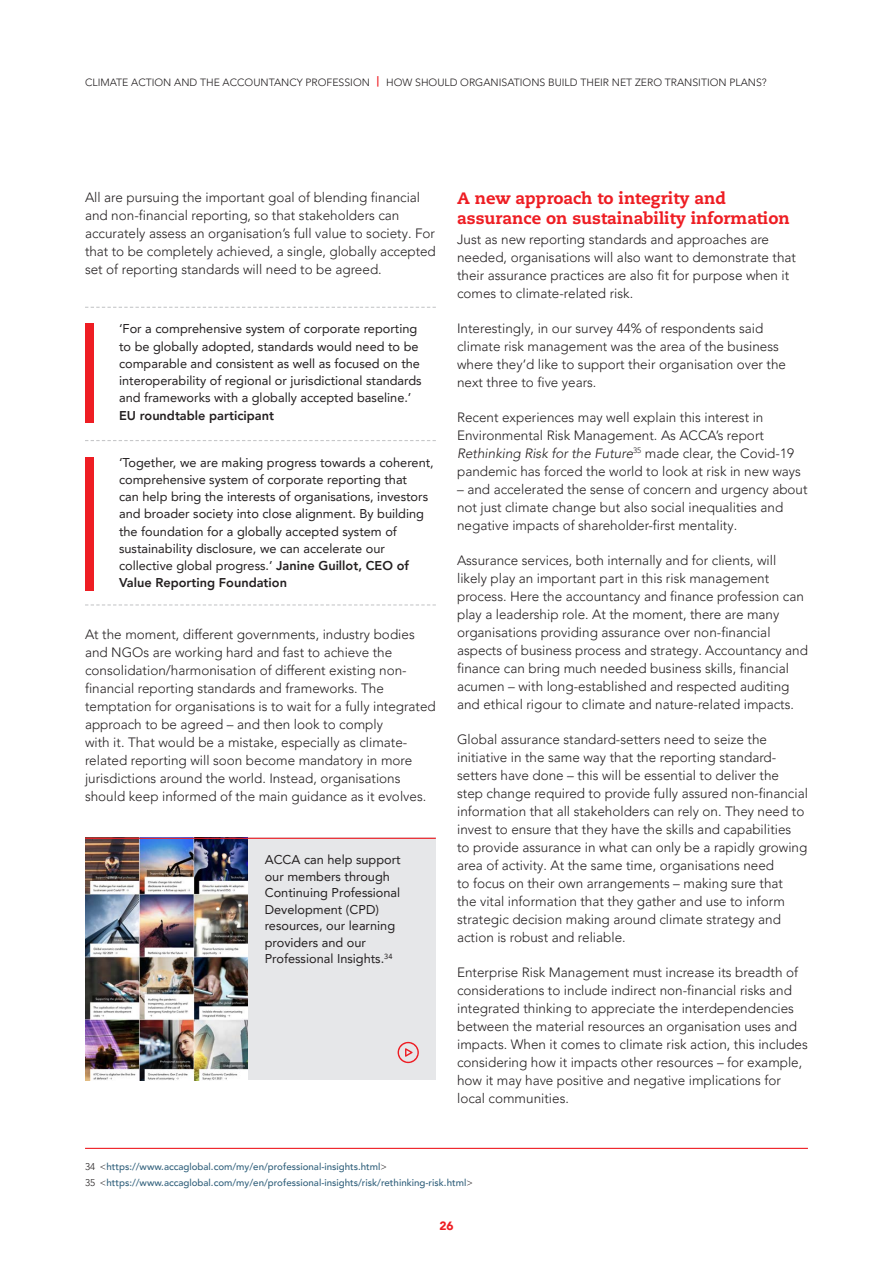
<style>
.page{position:relative;width:893px;height:1263px;background:#fff}
.page>*{position:absolute;margin:0;border:0;box-sizing:border-box;transform-origin:0 0}
.t1{font:800 16.5px/19.5px "Caecilia";color:#ee1d23}
.t2{font:300 13.5px/18px "Avenir LT Pro";color:#231f20}
.t3{font:12.75px/17.2px "Avenir LT Pro";color:#231f20}
.t4{font:800 12.75px "Avenir LT Pro";color:#231f20}
.t5{font:900 12px "Avenir LT Pro";color:#ee1d23}
.t6{font:300 10.5px "Avenir LT Pro";color:#231f20}
.t7{font:500 9.75px/16.2px "Avenir LT Pro";color:#33627d}
.s1{font-weight:800;color:#ee1d23}
.s2{font-weight:800}
.s3{font-style:italic}
.s4{font-weight:300;color:#231f20}
</style>
<div class="page">
<svg style="left:85px;top:307px;width:351px;height:1px"></svg>
<svg style="left:85px;top:440px;width:351px;height:1px"></svg>
<svg style="left:85px;top:604px;width:351px;height:1px"></svg>
<div style="left:85px;top:838px;width:351px;height:242px;background:#e6e7e9"></div>
<img style="left:85px;top:839px;width:163px;height:241px">
<svg style="left:398px;top:1042px;width:21px;height:21px"></svg>
<hr style="left:85px;top:838px;width:351px;height:1px;background:#ee1d23">
<hr style="left:85px;top:1148px;width:723px;height:1px;background:#ee1d23">
<div style="left:85px;top:457px;width:9px;height:134px;background:#ee1d23"></div>
<div style="left:85px;top:323px;width:9px;height:100px;background:#ee1d23"></div>
<p class="t6" style="left:85px;top:76px;width:683px">CLIMATE ACTION AND THE ACCOUNTANCY PROFESSION <span class="s1">|</span> HOW SHOULD ORGANISATIONS BUILD THEIR NET ZERO TRANSITION PLANS?</p>
<p class="t2" style="left:85px;top:188px;width:352px">All are pursuing the important goal of blending financial and non-financial reporting, so that stakeholders can accurately assess an organisation’s full value to society. For that to be completely achieved, a single, globally accepted set of reporting standards will need to be agreed.</p>
<p class="t3" style="left:119px;top:320px;width:304px">‘For a comprehensive system of corporate reporting to be globally adopted, standards would need to be comparable and consistent as well as focused on the interoperability of regional or jurisdictional standards and frameworks with a globally accepted baseline.’</p>
<p class="t4" style="left:119px;top:408px;width:156px">EU roundtable participant</p>
<p class="t3" style="left:119px;top:453px;width:316px">‘Together, we are making progress towards a coherent, comprehensive system of corporate reporting that<br>can help bring the interests of organisations, investors and broader society into close alignment. By building the foundation for a globally accepted system of sustainability disclosure, we can accelerate our collective global progress.’ <span class="s2">Janine Guillot, CEO of Value Reporting Foundation</span></p>
<p class="t2" style="left:85px;top:626px;width:352px">At the moment, different governments, industry bodies and NGOs are working hard and fast to achieve the consolidation/harmonisation of different existing non&shy;financial reporting standards and frameworks. The temptation for organisations is to wait for a fully integrated approach to be agreed – and then look to comply<br>with it. That would be a mistake, especially as climate&shy;related reporting will soon become mandatory in more jurisdictions around the world. Instead, organisations should keep informed of the main guidance as it evolves.</p>
<p class="t3" style="left:265px;top:852px;width:138px;line-height:16.5px">ACCA can help support our members through<br>Continuing Professional<br>Development (CPD) resources, our learning providers and our<br>Professional Insights.<sup>34</sup></p>
<p class="t1" style="left:457px;top:189px;width:334px">A new approach to integrity and assurance on sustainability information</p>
<p class="t2" style="left:457px;top:230px;width:340px">Just as new reporting standards and approaches are needed, organisations will also want to demonstrate that their assurance practices are also fit for purpose when it comes to climate-related risk.</p>
<p class="t2" style="left:457px;top:319px;width:331px">Interestingly, in our survey 44% of respondents said climate risk management was the area of the business where they’d like to support their organisation over the next three to five years.</p>
<p class="t2" style="left:457px;top:408px;width:345px">Recent experiences may well explain this interest in Environmental Risk Management. As ACCA’s report <span class="s3">Rethinking Risk for the Future</span><sup>35</sup> made clear, the Covid-19 pandemic has forced the world to look at risk in new ways</p>
<p class="t2" style="left:457px;top:480px;width:352px">– and accelerated the sense of concern and urgency about not just climate change but also social inequalities and negative impacts of shareholder-first mentality.</p>
<p class="t2" style="left:457px;top:551px;width:352px">Assurance services, both internally and for clients, will likely play an important part in this risk management process. Here the accountancy and finance profession can play a leadership role. At the moment, there are many organisations providing assurance over non-financial aspects of business process and strategy. Accountancy and finance can bring much needed business skills, financial acumen – with long-established and respected auditing and ethical rigour to climate and nature-related impacts.</p>
<p class="t2" style="left:457px;top:730px;width:352px">Global assurance standard-setters need to seize the initiative in the same way that the reporting standard&shy;setters have done – this will be essential to deliver the step change required to provide fully assured non-financial information that all stakeholders can rely on. They need to invest to ensure that they have the skills and capabilities<br>to provide assurance in what can only be a rapidly growing area of activity. At the same time, organisations need<br>to focus on their own arrangements – making sure that<br>the vital information that they gather and use to inform strategic decision making around climate strategy and action is robust and reliable.</p>
<p class="t2" style="left:457px;top:963px;width:352px">Enterprise Risk Management must increase its breadth of considerations to include indirect non-financial risks and integrated thinking to appreciate the interdependencies between the material resources an organisation uses and impacts. When it comes to climate risk action, this includes considering how it impacts other resources – for example, how it may have positive and negative implications for local communities.</p>
<p class="t7" style="left:85px;top:1159px;width:389px"><span class="s4">34 &lt;</span>https://www.accaglobal.com/my/en/professional-insights.html<span class="s4">&gt;<br>35 &lt;</span>https://www.accaglobal.com/my/en/professional-insights/risk/rethinking-risk.html<span class="s4">&gt;</span></p>
<p class="t5" style="left:439px;top:1218px;width:16px">26</p>
</div>
